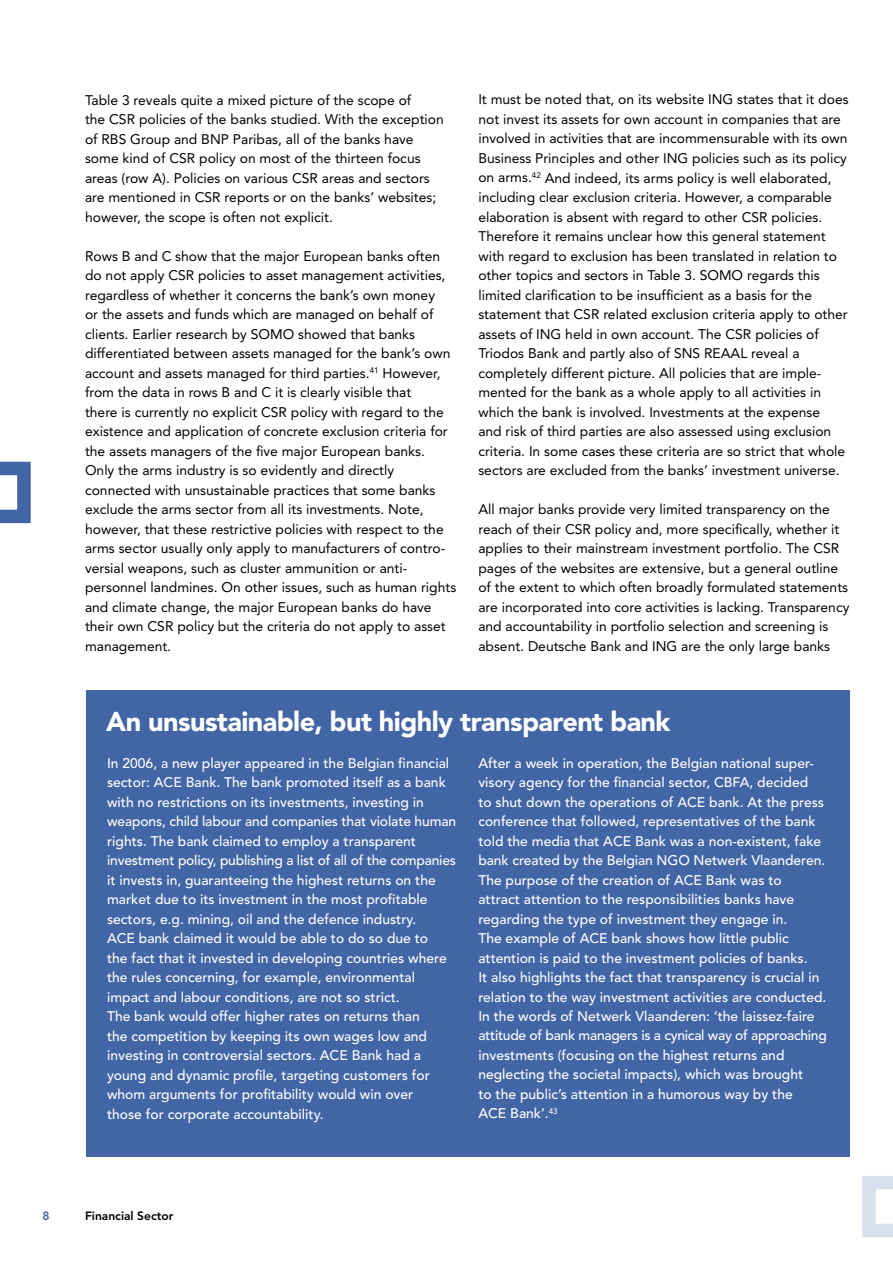
<style>
.page{position:relative;width:893px;height:1263px;background:#fff}
.page>*{position:absolute;margin:0;border:0;box-sizing:border-box;transform-origin:0 0}
.t1{font:900 27px "Avenir";letter-spacing:-.02em;color:#fff}
.t2{font:13.8px/19.5px "Avenir";color:#000}
.t3{font:500 13.8px/19.5px "Avenir";color:#fff}
.t4{font:800 12px "Avenir";color:#000}
.t5{font:800 12px "Avenir";color:#4265a6}
</style>
<div class="page">
<svg style="left:0;top:462px;width:31px;height:61px"></svg>
<svg style="left:862px;top:1176px;width:31px;height:61px"></svg>
<div style="left:86px;top:690px;width:764px;height:467px;background:#4265a6"></div>
<p class="t2" style="left:85px;top:90px;width:360px">Table 3 reveals quite a mixed picture of the scope of<br>the CSR policies of the banks studied. With the exception of RBS Group and BNP Paribas, all of the banks have some kind of CSR policy on most of the thirteen focus areas (row A). Policies on various CSR areas and sectors are mentioned in CSR reports or on the banks’ websites; however, the scope is often not explicit.</p>
<p class="t2" style="left:85px;top:246px;width:373px">Rows B and C show that the major European banks often do not apply CSR policies to asset management activities, regardless of whether it concerns the bank’s own money<br>or the assets and funds which are managed on behalf of clients. Earlier research by SOMO showed that banks differentiated between assets managed for the bank’s own account and assets managed for third parties.<sup>41</sup> However, from the data in rows B and C it is clearly visible that<br>there is currently no explicit CSR policy with regard to the existence and application of concrete exclusion criteria for the assets managers of the five major European banks.<br>Only the arms industry is so evidently and directly connected with unsustainable practices that some banks exclude the arms sector from all its investments. Note, however, that these restrictive policies with respect to the arms sector usually only apply to manufacturers of contro&shy;versial weapons, such as cluster ammunition or anti&shy;personnel landmines. On other issues, such as human rights and climate change, the major European banks do have their own CSR policy but the criteria do not apply to asset management.</p>
<p class="t2" style="left:478px;top:90px;width:372px">It must be noted that, on its website ING states that it does not invest its assets for own account in companies that are involved in activities that are incommensurable with its own Business Principles and other ING policies such as its policy on arms.<sup>42</sup> And indeed, its arms policy is well elaborated, including clear exclusion criteria. However, a comparable elaboration is absent with regard to other CSR policies.<br>Therefore it remains unclear how this general statement with regard to exclusion has been translated in relation to other topics and sectors in Table 3. SOMO regards this limited clarification to be insufficient as a basis for the statement that CSR related exclusion criteria apply to other assets of ING held in own account. The CSR policies of Triodos Bank and partly also of SNS REAAL reveal a completely different picture. All policies that are imple&shy;mented for the bank as a whole apply to all activities in which the bank is involved. Investments at the expense<br>and risk of third parties are also assessed using exclusion criteria. In some cases these criteria are so strict that whole sectors are excluded from the banks’ investment universe.</p>
<p class="t2" style="left:478px;top:499px;width:372px">All major banks provide very limited transparency on the reach of their CSR policy and, more specifically, whether it applies to their mainstream investment portfolio. The CSR pages of the websites are extensive, but a general outline of the extent to which often broadly formulated statements are incorporated into core activities is lacking. Transparency and accountability in portfolio selection and screening is absent. Deutsche Bank and ING are the only large banks</p>
<h1 class="t1" style="left:106px;top:705px;width:566px">An unsustainable, but highly transparent bank</h1>
<p class="t3" style="left:107px;top:753px;width:351px">In 2006, a new player appeared in the Belgian financial sector: ACE Bank. The bank promoted itself as a bank with no restrictions on its investments, investing in weapons, child labour and companies that violate human rights. The bank claimed to employ a transparent investment policy, publishing a list of all of the companies it invests in, guaranteeing the highest returns on the market due to its investment in the most profitable sectors, e.g. mining, oil and the defence industry.<br>ACE bank claimed it would be able to do so due to<br>the fact that it invested in developing countries where the rules concerning, for example, environmental impact and labour conditions, are not so strict.<br>The bank would offer higher rates on returns than<br>the competition by keeping its own wages low and investing in controversial sectors. ACE Bank had a young and dynamic profile, targeting customers for whom arguments for profitability would win over<br>those for corporate accountability.</p>
<p class="t3" style="left:478px;top:753px;width:350px">After a week in operation, the Belgian national super&shy;visory agency for the financial sector, CBFA, decided<br>to shut down the operations of ACE bank. At the press conference that followed, representatives of the bank told the media that ACE Bank was a non-existent, fake bank created by the Belgian NGO Netwerk Vlaanderen.<br>The purpose of the creation of ACE Bank was to attract attention to the responsibilities banks have regarding the type of investment they engage in.<br>The example of ACE bank shows how little public attention is paid to the investment policies of banks.<br>It also highlights the fact that transparency is crucial in relation to the way investment activities are conducted.<br>In the words of Netwerk Vlaanderen: ‘the laissez-faire attitude of bank managers is a cynical way of approaching investments (focusing on the highest returns and neglecting the societal impacts), which was brought<br>to the public’s attention in a humorous way by the<br>ACE Bank’.<sup>43</sup></p>
<p class="t5" style="left:43px;top:1209px;width:9px">8</p>
<p class="t4" style="left:85px;top:1209px;width:90px">Financial Sector</p>
</div>
